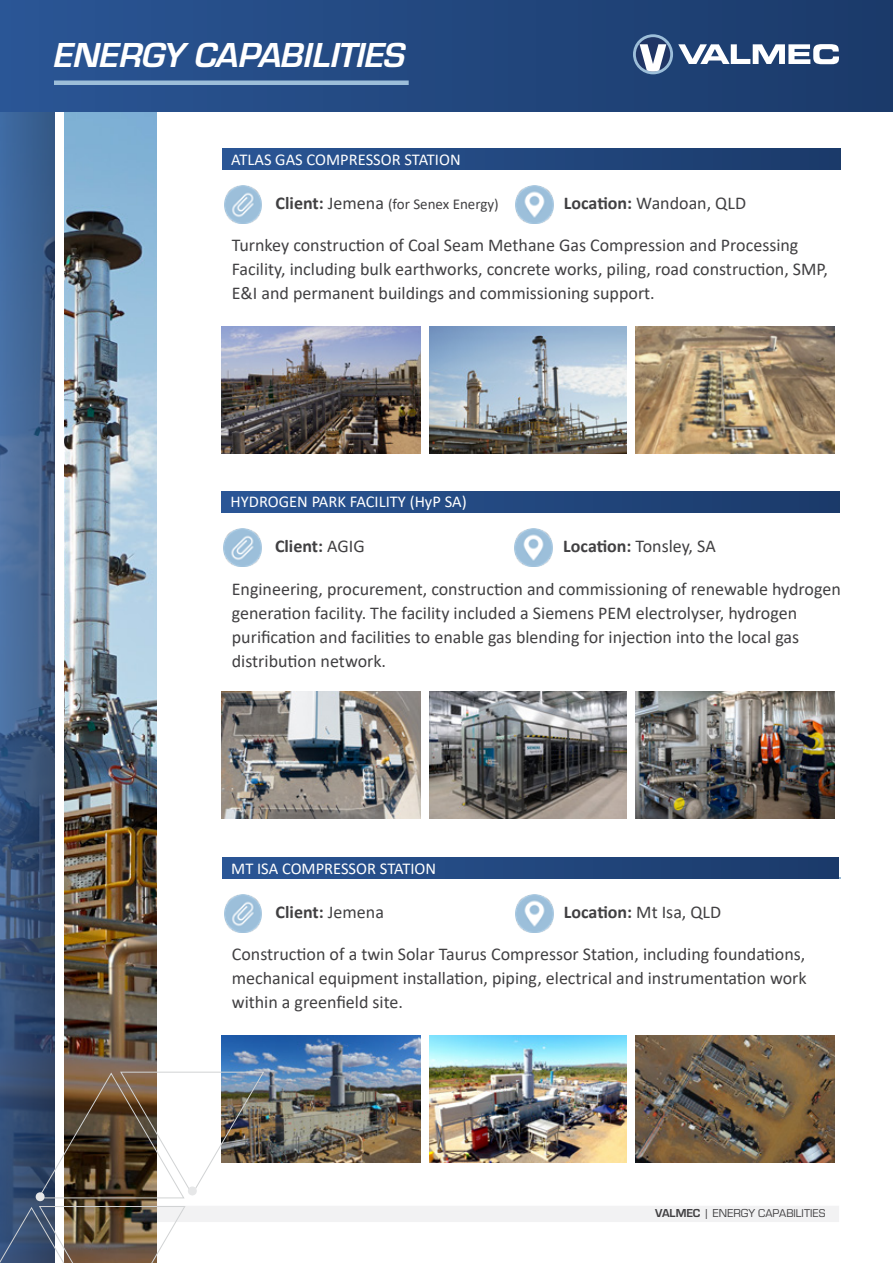
<style>
.page{position:relative;width:893px;height:1263px;background:#fff}
.page>*{position:absolute;margin:0;border:0;box-sizing:border-box;transform-origin:0 0}
.t1{font:italic 700 36px "Eurostile";letter-spacing:-.005em;color:#fff}
.t2{font:18px/24px "Calibri";color:#414042}
.t3{font:700 18px "Calibri";color:#414042}
.t4{font:16.5px "Calibri";color:#fff}
.t5{font:15px "Calibri";color:#414042}
.t6{font:11.7px "Eurostile";color:#414042}
.s1{font-weight:700;font-size:18px}
.s2{font-size:18px}
.s3{font-weight:700}
.s4{font-weight:400}
.s5{font-weight:700;font-size:12px}
.s6{font-size:12px}
</style>
<div class="page">
<img style="left:64px;top:112px;width:93px;height:959px">
<div style="left:223px;top:148px;width:617px;height:21px;background:linear-gradient(to right,#2a5595,#1b3a69)"></div>
<img style="left:224px;top:186px;width:38px;height:37px">
<img style="left:515px;top:186px;width:38px;height:37px">
<div style="left:222px;top:491px;width:618px;height:21px;background:linear-gradient(to right,#2a5595,#1b3a69)"></div>
<img style="left:223px;top:528px;width:38px;height:38px">
<img style="left:515px;top:528px;width:37px;height:38px">
<hr style="left:223px;top:877px;width:617px;height:2px;background:#9cbdd8">
<div style="left:223px;top:858px;width:616px;height:21px;background:linear-gradient(to right,#2a5595,#1b3a69)"></div>
<img style="left:224px;top:895px;width:38px;height:38px">
<img style="left:515px;top:895px;width:38px;height:38px">
<img style="left:221px;top:326px;width:200px;height:128px">
<img style="left:429px;top:326px;width:198px;height:128px">
<img style="left:635px;top:326px;width:200px;height:128px">
<img style="left:221px;top:691px;width:200px;height:127px">
<img style="left:429px;top:691px;width:198px;height:127px">
<img style="left:635px;top:691px;width:200px;height:127px">
<img style="left:221px;top:1035px;width:200px;height:36px">
<img style="left:429px;top:1035px;width:198px;height:36px">
<svg style="left:635px;top:1035px;width:200px;height:36px;background:#75624a"></svg>
<svg style="left:0;top:112px;width:55px;height:959px;background:#3e5d88"></svg>
<img style="left:0;top:1071px;width:839px;height:192px">
<div style="left:0;top:0;width:893px;height:112px;background:linear-gradient(to right,#2a5595,#1b3a69)"></div>
<svg style="left:678px;top:44px;width:161px;height:20px"></svg>
<svg style="left:633px;top:34px;width:40px;height:40px"></svg>
<div style="left:636px;top:37px;width:34px;height:35px;background:#203565;border-radius:50%"></div>
<svg style="left:640px;top:44px;width:26px;height:28px"></svg>
<div style="left:54px;top:80px;width:355px;height:5px;background:#9cbed9"></div>
<h1 class="t1" style="left:54px;top:31px;width:353px">ENERGY CAPABILITIES</h1>
<p class="t4" style="left:231px;top:148px;width:231px">ATLAS GAS COMPRESSOR STATION</p>
<p class="t5" style="left:276px;top:193px;width:225px"><span class="s1">Client:</span> <span class="s2">Jemena</span> (for Senex Energy)</p>
<p class="t2" style="left:564px;top:190px;width:184px"><span class="s3">Location:</span> Wandoan, QLD</p>
<p class="t2" style="left:232px;top:232px;width:598px">Turnkey construction of Coal Seam Methane Gas Compression and Processing<br>Facility, including bulk earthworks, concrete works, piling, road construction, SMP,<br>E&amp;I and permanent buildings and commissioning support.</p>
<p class="t4" style="left:231px;top:490px;width:238px">HYDROGEN PARK FACILITY (HyP SA)</p>
<p class="t3" style="left:275px;top:533px;width:91px">Client: <span class="s4">AGIG</span></p>
<p class="t2" style="left:563px;top:533px;width:154px"><span class="s3">Location:</span> Tonsley, SA</p>
<p class="t2" style="left:232px;top:576px;width:610px">Engineering, procurement, construction and commissioning of renewable hydrogen generation facility. The facility included a Siemens PEM electrolyser, hydrogen purification and facilities to enable gas blending for injection into the local gas distribution network.</p>
<p class="t4" style="left:231px;top:857px;width:206px">MT ISA COMPRESSOR STATION</p>
<p class="t3" style="left:276px;top:899px;width:110px">Client: <span class="s4">Jemena</span></p>
<p class="t3" style="left:564px;top:899px;width:159px">Location: <span class="s4">Mt Isa, QLD</span></p>
<p class="t2" style="left:232px;top:941px;width:576px;text-align:justify">Construction of a twin Solar Taurus Compressor Station, including foundations, mechanical equipment installation, piping, electrical and instrumentation work within a greenfield site.</p>
<p class="t6" style="left:655px;top:1205px;width:172px"><span class="s5">VALMEC</span> <span class="s6">| ENERGY</span> CAPABILITIES</p>
</div>
